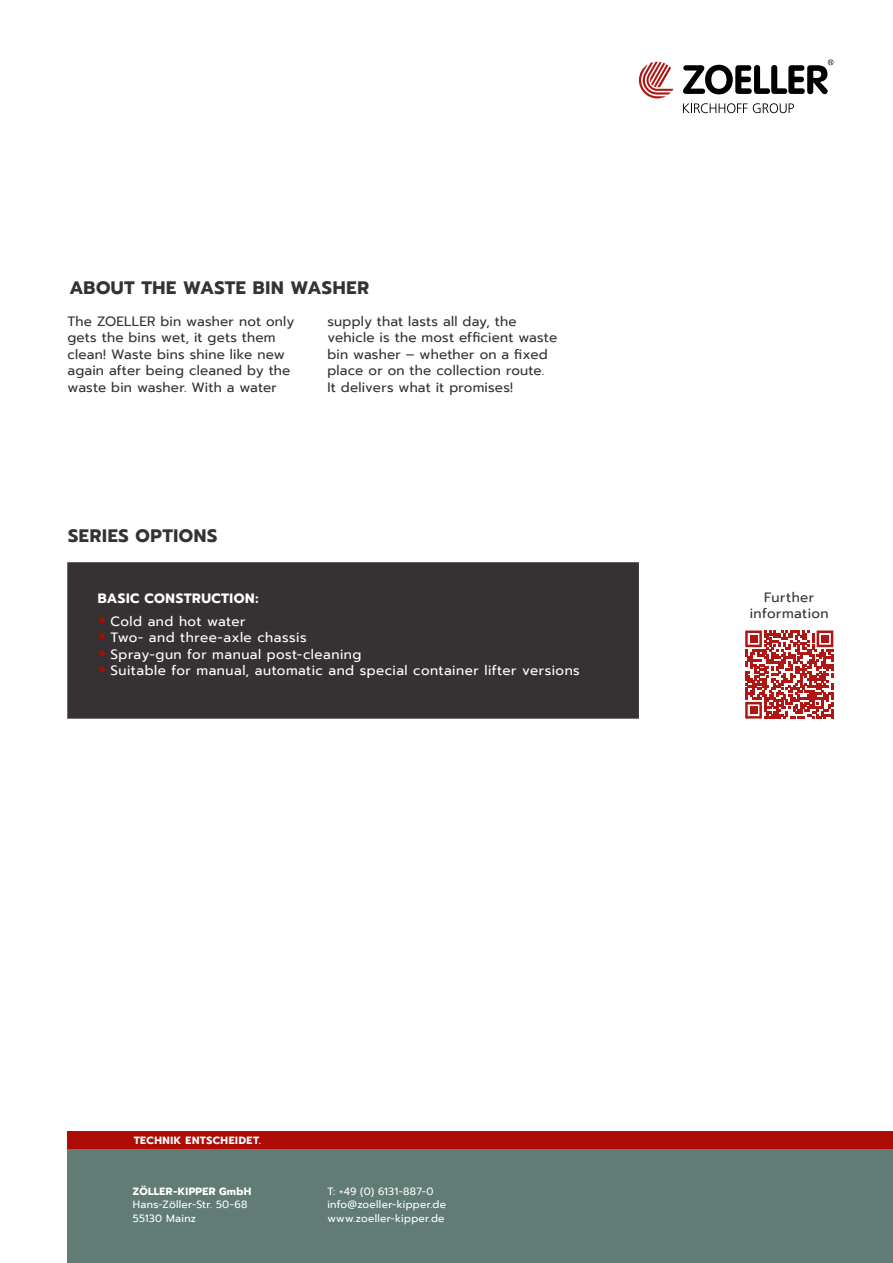
<style>
.page{position:relative;width:893px;height:1263px;background:#fff}
.page>*{position:absolute;margin:0;border:0;box-sizing:border-box;transform-origin:0 0}
.t1{font:700 18px "Prompt";letter-spacing:.03em;color:#363233}
.t2{font:13.5px/16.5px "Prompt";letter-spacing:.015em;color:#363233}
.t3{font:13.5px "Prompt";letter-spacing:.035em;color:#fff}
.t4{font:700 13.5px "Prompt";letter-spacing:.04em;color:#fff}
.t5{font:13.5px/16.5px "Prompt";letter-spacing:.035em;color:#363233;text-align:center}
.t6{font:10.5px/13.5px "Prompt";letter-spacing:.025em;color:#fff}
.t7{font:700 10.5px "Prompt";letter-spacing:.06em;color:#fff}
.t8{font:700 10.5px "Prompt";letter-spacing:.04em;color:#fff}
.s1{font-size:31.5px;color:#ae0b05}
</style>
<div class="page">
<div style="left:67px;top:1148px;width:826px;height:115px;background:#617b75"></div>
<div style="left:67px;top:1131px;width:826px;height:17px;background:#ae0b05"></div>
<div style="left:67px;top:562px;width:572px;height:157px;background:#363233;border:2px solid #363233"></div>
<svg style="left:683px;top:103px;width:64px;height:10px"></svg>
<svg style="left:753px;top:103px;width:41px;height:10px"></svg>
<svg style="left:639px;top:62px;width:34px;height:36px"></svg>
<svg style="left:683px;top:60px;width:150px;height:34px"></svg>
<svg style="left:745px;top:630px;width:88px;height:89px"></svg>
<div style="left:750px;top:635px;width:7px;height:7px;background:#af1715"></div>
<div style="left:821px;top:635px;width:7px;height:7px;background:#af1715"></div>
<div style="left:750px;top:707px;width:7px;height:7px;background:#af1715"></div>
<h1 class="t1" style="left:69px;top:274px;width:301px">ABOUT THE WASTE BIN WASHER</h1>
<p class="t2" style="left:327px;top:313px;width:231px">supply that lasts all day, the -vehicle is the most -efficient waste bin washer – whether on a fixed place or on the collection route.<br>It -delivers what it promises!</p>
<p class="t2" style="left:67px;top:313px;width:228px">The ZOELLER bin washer not only gets the bins wet, it gets them clean! Waste bins shine like new again after being cleaned by the waste bin washer. With a water</p>
<h1 class="t1" style="left:68px;top:522px;width:151px">SERIES OPTIONS</h1>
<p class="t4" style="left:98px;top:588px;width:162px">BASIC CONSTRUCTION:</p>
<p class="t3" style="left:98px;top:611px;width:149px"><span class="s1">•</span> Cold and hot water</p>
<p class="t3" style="left:98px;top:628px;width:210px"><span class="s1">•</span> Two- and three-axle chassis</p>
<p class="t3" style="left:98px;top:644px;width:265px"><span class="s1">•</span> Spray-gun for manual post-cleaning</p>
<p class="t3" style="left:98px;top:661px;width:484px"><span class="s1">•</span> Suitable for manual, automatic and special container lifter versions</p>
<p class="t5" style="left:750px;top:589px;width:80px">Further information</p>
<p class="t7" style="left:134px;top:1132px;width:129px">TECHNIK ENTSCHEIDET.</p>
<p class="t8" style="left:133px;top:1183px;width:120px">ZÖLLER-KIPPER GmbH</p>
<p class="t6" style="left:133px;top:1198px;width:116px">Hans-Zöller-Str. 50-68<br>55130 Mainz</p>
<p class="t6" style="left:327px;top:1184px;width:120px">T: +49 (0) 6131-887-0 info@zoeller-kipper.de www.zoeller-kipper.de</p>
</div>
